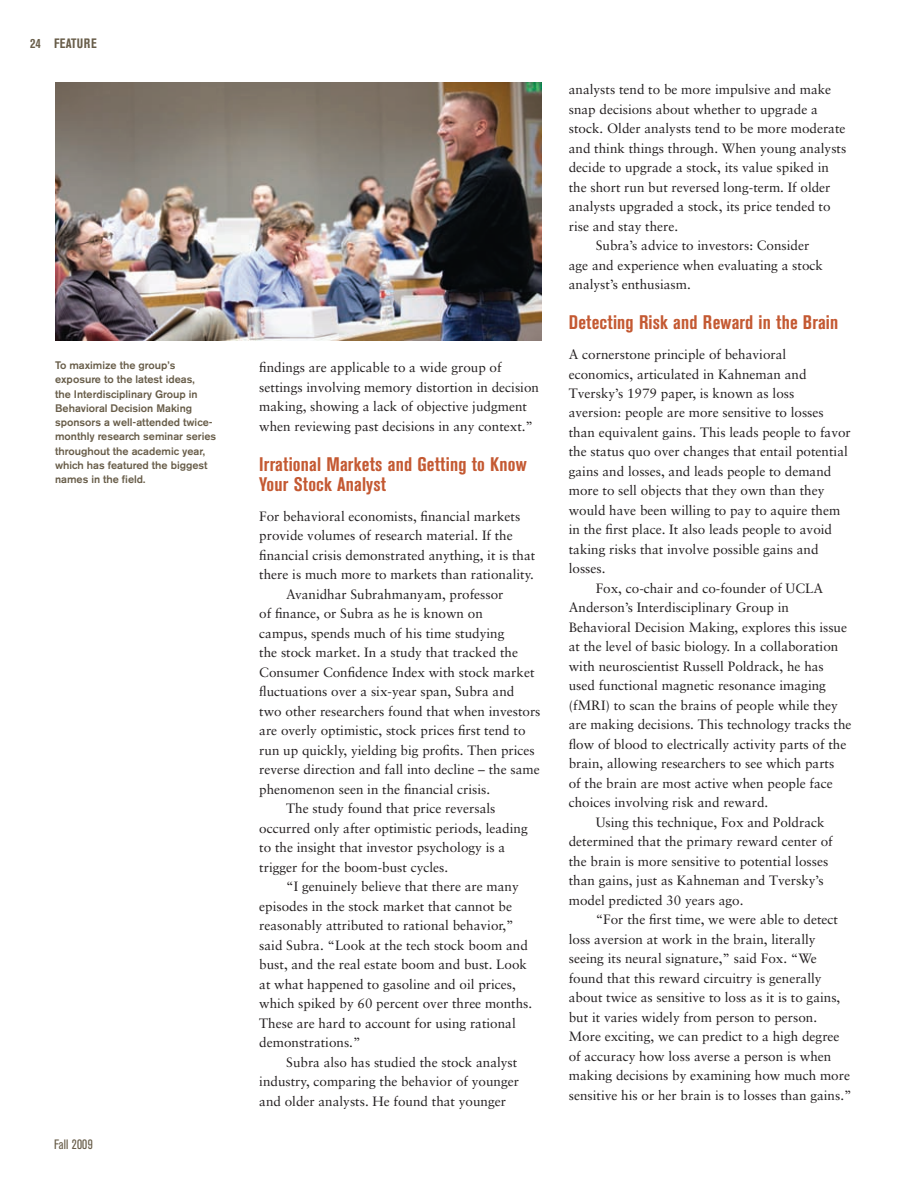
<style>
.page{position:relative;width:918px;height:1188px;background:#fff}
.page>*{position:absolute;margin:0;border:0;box-sizing:border-box;transform-origin:0 0}
.t1{font:700 condensed 19.5px/20.2px "Akzidenz Grotesk BE";letter-spacing:.01em;color:#c45932}
.t2{font:13.5px/19.5px "Sabon";color:#231f20}
.t3{font:700 condensed 13.5px "Akzidenz Grotesk BE";letter-spacing:.03em;color:#685d49}
.t4{font:condensed 13.5px "Akzidenz Grotesk BE";letter-spacing:.01em;color:#685d49}
.t5{font:500 10.8px/14.2px "Akzidenz Grotesk BE";color:#685d49}
</style>
<div class="page">
<img style="left:55px;top:82px;width:486px;height:258px">
<p class="t3" style="left:30px;top:36px;width:68px">24 FEATURE</p>
<p class="t5" style="left:55px;top:358px;width:163px">To maximize the group’s exposure to the latest ideas,<br>the Interdisciplinary Group in<br>Behavioral Decision Making sponsors a well-attended twice&shy;monthly research seminar series throughout the academic year, which has featured the biggest names in the field.</p>
<p class="t4" style="left:54px;top:1137px;width:40px">Fall 2009</p>
<p class="t2" style="left:259px;top:358px;width:281px">findings are applicable to a wide group of settings involving memory distortion in decision making, showing a lack of objective judgment when reviewing past decisions in any context.”</p>
<h1 class="t1" style="left:259px;top:454px;width:269px">Irrational Markets and Getting to Know<br>Your Stock Analyst</h1>
<p class="t2" style="left:259px;top:506px;width:263px">For behavioral economists, financial markets</p>
<p class="t2" style="left:259px;top:526px;width:255px">provide volumes of research material. If the</p>
<p class="t2" style="left:259px;top:545px;width:278px">financial crisis demonstrated anything, it is that</p>
<p class="t2" style="left:259px;top:565px;width:276px">there is much more to markets than rationality.</p>
<p class="t2" style="left:286px;top:584px;width:219px">Avanidhar Subrahmanyam, professor</p>
<p class="t2" style="left:259px;top:604px;width:225px">of finance, or Subra as he is known on</p>
<p class="t2" style="left:259px;top:623px;width:247px">campus, spends much of his time studying</p>
<p class="t2" style="left:259px;top:643px;width:260px">the stock market. In a study that tracked the</p>
<p class="t2" style="left:259px;top:662px;width:277px">Consumer Confidence Index with stock market</p>
<p class="t2" style="left:259px;top:682px;width:257px">fluctuations over a six-year span, Subra and</p>
<p class="t2" style="left:259px;top:701px;width:283px">two other researchers found that when investors</p>
<p class="t2" style="left:259px;top:721px;width:268px">are overly optimistic, stock prices first tend to</p>
<p class="t2" style="left:259px;top:740px;width:277px">run up quickly, yielding big profits. Then prices</p>
<p class="t2" style="left:259px;top:760px;width:282px">reverse direction and fall into decline – the same</p>
<p class="t2" style="left:259px;top:779px;width:233px">phenomenon seen in the financial crisis.</p>
<p class="t2" style="left:286px;top:799px;width:211px">The study found that price reversals</p>
<p class="t2" style="left:259px;top:818px;width:270px">occurred only after optimistic periods, leading</p>
<p class="t2" style="left:259px;top:838px;width:248px">to the insight that investor psychology is a</p>
<p class="t2" style="left:259px;top:857px;width:190px">trigger for the boom-bust cycles.</p>
<p class="t2" style="left:286px;top:877px;width:234px">“I genuinely believe that there are many</p>
<p class="t2" style="left:259px;top:896px;width:254px">episodes in the stock market that cannot be</p>
<p class="t2" style="left:259px;top:916px;width:256px">reasonably attributed to rational behavior,”</p>
<p class="t2" style="left:259px;top:935px;width:270px">said Subra. “Look at the tech stock boom and</p>
<p class="t2" style="left:259px;top:955px;width:269px">bust, and the real estate boom and bust. Look</p>
<p class="t2" style="left:259px;top:974px;width:258px">at what happened to gasoline and oil prices,</p>
<p class="t2" style="left:259px;top:994px;width:275px">which spiked by 60 percent over three months.</p>
<p class="t2" style="left:259px;top:1013px;width:258px">These are hard to account for using rational</p>
<p class="t2" style="left:259px;top:1033px;width:103px">demonstrations.”</p>
<p class="t2" style="left:286px;top:1052px;width:233px">Subra also has studied the stock analyst</p>
<p class="t2" style="left:259px;top:1072px;width:261px">industry, comparing the behavior of younger</p>
<p class="t2" style="left:259px;top:1091px;width:248px">and older analysts. He found that younger</p>
<p class="t2" style="left:569px;top:80px;width:264px">analysts tend to be more impulsive and make</p>
<p class="t2" style="left:569px;top:99px;width:251px">snap decisions about whether to upgrade a</p>
<p class="t2" style="left:569px;top:119px;width:278px">stock. Older analysts tend to be more moderate</p>
<p class="t2" style="left:569px;top:138px;width:279px">and think things through. When young analysts</p>
<p class="t2" style="left:569px;top:158px;width:262px">decide to upgrade a stock, its value spiked in</p>
<p class="t2" style="left:569px;top:177px;width:263px">the short run but reversed long-term. If older</p>
<p class="t2" style="left:569px;top:197px;width:263px">analysts upgraded a stock, its price tended to</p>
<p class="t2" style="left:569px;top:216px;width:111px">rise and stay there.</p>
<p class="t2" style="left:596px;top:236px;width:215px">Subra’s advice to investors: Consider</p>
<p class="t2" style="left:569px;top:255px;width:256px">age and experience when evaluating a stock</p>
<p class="t2" style="left:569px;top:275px;width:124px">analyst’s enthusiasm.</p>
<h1 class="t1" style="left:569px;top:312px;width:271px">Detecting Risk and Reward in the Brain</h1>
<p class="t2" style="left:569px;top:344px;width:219px">A cornerstone principle of behavioral</p>
<p class="t2" style="left:569px;top:364px;width:239px">economics, articulated in Kahneman and</p>
<p class="t2" style="left:569px;top:383px;width:227px">Tversky’s 1979 paper, is known as loss</p>
<p class="t2" style="left:569px;top:403px;width:257px">aversion: people are more sensitive to losses</p>
<p class="t2" style="left:569px;top:422px;width:284px">than equivalent gains. This leads people to favor</p>
<p class="t2" style="left:569px;top:442px;width:281px">the status quo over changes that entail potential</p>
<p class="t2" style="left:569px;top:461px;width:264px">gains and losses, and leads people to demand</p>
<p class="t2" style="left:569px;top:481px;width:257px">more to sell objects that they own than they</p>
<p class="t2" style="left:569px;top:500px;width:273px">would have been willing to pay to aquire them</p>
<p class="t2" style="left:569px;top:520px;width:265px">in the first place. It also leads people to avoid</p>
<p class="t2" style="left:569px;top:539px;width:251px">taking risks that involve possible gains and</p>
<p class="t2" style="left:569px;top:559px;width:38px">losses.</p>
<p class="t2" style="left:596px;top:578px;width:229px">Fox, co-chair and co-founder of UCLA</p>
<p class="t2" style="left:569px;top:598px;width:222px">Anderson’s Interdisciplinary Group in</p>
<p class="t2" style="left:569px;top:617px;width:280px">Behavioral Decision Making, explores this issue</p>
<p class="t2" style="left:569px;top:637px;width:271px">at the level of basic biology. In a collaboration</p>
<p class="t2" style="left:569px;top:656px;width:257px">with neuroscientist Russell Poldrack, he has</p>
<p class="t2" style="left:569px;top:676px;width:259px">used functional magnetic resonance imaging</p>
<p class="t2" style="left:569px;top:695px;width:271px">(fMRI) to scan the brains of people while they</p>
<p class="t2" style="left:569px;top:715px;width:284px">are making decisions. This technology tracks the</p>
<p class="t2" style="left:569px;top:734px;width:279px">flow of blood to electrically activity parts of the</p>
<p class="t2" style="left:569px;top:754px;width:267px">brain, allowing researchers to see which parts</p>
<p class="t2" style="left:569px;top:773px;width:266px">of the brain are most active when people face</p>
<p class="t2" style="left:569px;top:793px;width:201px">choices involving risk and reward.</p>
<p class="t2" style="left:596px;top:812px;width:230px">Using this technique, Fox and Poldrack</p>
<p class="t2" style="left:569px;top:832px;width:265px">determined that the primary reward center of</p>
<p class="t2" style="left:569px;top:851px;width:261px">the brain is more sensitive to potential losses</p>
<p class="t2" style="left:569px;top:871px;width:256px">than gains, just as Kahneman and Tversky’s</p>
<p class="t2" style="left:569px;top:890px;width:176px">model predicted 30 years ago.</p>
<p class="t2" style="left:596px;top:910px;width:244px">“For the first time, we were able to detect</p>
<p class="t2" style="left:569px;top:929px;width:248px">loss aversion at work in the brain, literally</p>
<p class="t2" style="left:569px;top:949px;width:250px">seeing its neural signature,” said Fox. “We</p>
<p class="t2" style="left:569px;top:968px;width:254px">found that this reward circuitry is generally</p>
<p class="t2" style="left:569px;top:988px;width:273px">about twice as sensitive to loss as it is to gains,</p>
<p class="t2" style="left:569px;top:1007px;width:250px">but it varies widely from person to person.</p>
<p class="t2" style="left:569px;top:1027px;width:272px">More exciting, we can predict to a high degree</p>
<p class="t2" style="left:569px;top:1046px;width:264px">of accuracy how loss averse a person is when</p>
<p class="t2" style="left:569px;top:1066px;width:283px">making decisions by examining how much more</p>
<p class="t2" style="left:569px;top:1085px;width:284px">sensitive his or her brain is to losses than gains.”</p>
</div>
